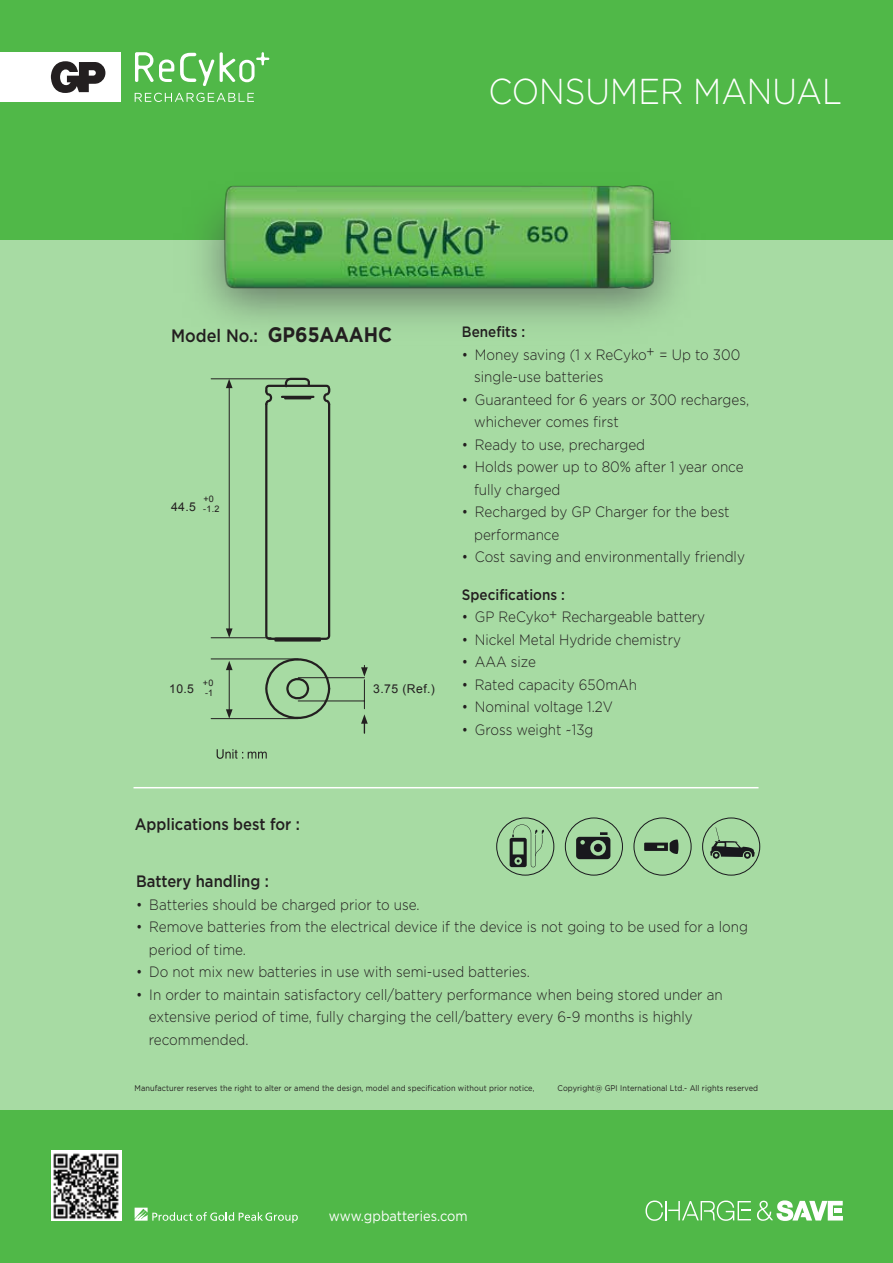
<style>
.page{position:relative;width:893px;height:1263px;background:#50b848}
.page>*{position:absolute;margin:0;border:0;box-sizing:border-box;transform-origin:0 0}
.t1{font:300 36px "Gotham";color:#fff;scale:.9 1}
.t2{font:500 18px "Gotham";color:#231f20;scale:.9 1}
.t3{font:500 16.5px "Gotham";color:#231f20;scale:.9 1}
.t4{font:300 15px/22.5px "Gotham";color:#231f20;scale:.9 1}
.t5{font:500 15px "Gotham";color:#231f20;scale:.9 1}
.t6{font:14.25px "Gotham";color:#fff;scale:.9 1}
.t7{font:12.15px "Arial";letter-spacing:.04em;color:#231f20}
.t8{font:9px "Arial";color:#231f20}
.t9{font:8.25px "Gotham";letter-spacing:.01em;color:#231f20;scale:.9 1}
.s1{font-weight:700;font-size:21px}
</style>
<div class="page">
<div style="left:0;top:240px;width:893px;height:870px;background:#a7dba3"></div>
<svg style="left:645px;top:1200px;width:106px;height:21px"></svg>
<svg style="left:757px;top:1200px;width:86px;height:21px"></svg>
<svg style="left:135px;top:1207px;width:163px;height:16px"></svg>
<svg style="left:135px;top:93px;width:119px;height:9px"></svg>
<svg style="left:220px;top:52px;width:49px;height:30px"></svg>
<svg style="left:180px;top:53px;width:34px;height:33px"></svg>
<svg style="left:135px;top:52px;width:39px;height:30px"></svg>
<div style="left:0;top:52px;width:120px;height:50px;background:#fff"></div>
<svg style="left:51px;top:61px;width:54px;height:32px"></svg>
<svg style="left:576px;top:832px;width:34px;height:27px"></svg>
<svg style="left:644px;top:839px;width:34px;height:15px"></svg>
<svg style="left:510px;top:824px;width:34px;height:43px"></svg>
<svg style="left:710px;top:827px;width:45px;height:32px"></svg>
<div style="left:496px;top:817px;width:58px;height:58px;border:1px solid #19181d;border-radius:50%"></div>
<div style="left:565px;top:817px;width:58px;height:58px;border:1px solid #19181d;border-radius:50%"></div>
<div style="left:633px;top:817px;width:59px;height:58px;border:1px solid #19181d;border-radius:50%"></div>
<div style="left:702px;top:817px;width:58px;height:58px;border:1px solid #19181d;border-radius:50%"></div>
<svg style="left:217px;top:749px;width:50px;height:10px"></svg>
<svg style="left:226px;top:661px;width:7px;height:9px"></svg>
<svg style="left:226px;top:709px;width:7px;height:9px"></svg>
<hr style="left:298px;top:677px;width:66px;height:1px;background:#231f20">
<hr style="left:298px;top:700px;width:66px;height:1px;background:#231f20">
<svg style="left:361px;top:665px;width:7px;height:68px"></svg>
<hr style="left:211px;top:658px;width:87px;height:1px;background:#231f20">
<hr style="left:211px;top:718px;width:87px;height:1px;background:#231f20">
<hr style="left:229px;top:669px;width:1px;height:41px;background:#231f20">
<hr style="left:211px;top:378px;width:87px;height:1px;background:#231f20">
<hr style="left:211px;top:637px;width:60px;height:1px;background:#231f20">
<hr style="left:229px;top:387px;width:1px;height:242px;background:#231f20">
<svg style="left:226px;top:379px;width:7px;height:9px"></svg>
<svg style="left:226px;top:628px;width:7px;height:10px"></svg>
<svg style="left:264px;top:377px;width:68px;height:343px"></svg>
<div style="left:275px;top:638px;width:46px;height:3px;border:2px solid #231f20"></div>
<hr style="left:134px;top:787px;width:624px;height:1px;background:#fff">
<img style="left:51px;top:1150px;width:70px;height:70px">
<img style="left:205px;top:183px;width:481px;height:133px">
<h1 class="t1" style="left:488px;top:72px;width:394px">CONSUMER MANUAL</h1>
<p class="t2" style="left:171px;top:326px;width:247px">Model No.: <span class="s1">GP65AAAHC</span></p>
<p class="t8" style="left:203px;top:493px;width:12px">+0</p>
<p class="t7" style="left:171px;top:498px;width:50px">44.5 <sub>-1.2</sub></p>
<p class="t8" style="left:203px;top:677px;width:12px">+0</p>
<p class="t7" style="left:169px;top:681px;width:26px">10.5</p>
<p class="t7" style="left:373px;top:681px;width:63px">3.75 (Ref.)</p>
<p class="t8" style="left:205px;top:687px;width:10px">-1</p>
<p class="t5" style="left:462px;top:323px;width:72px">Benefits :</p>
<p class="t4" style="left:474px;top:343px;width:297px;text-indent:-12px">• Money saving (1 x ReCyko = Up to 300 single-use batteries</p>
<p class="t4" style="left:474px;top:388px;width:307px;text-indent:-12px">• Guaranteed for 6 years or 300 recharges, whichever comes first</p>
<p class="t4" style="left:462px;top:433px;width:205px">• Ready to use, precharged</p>
<p class="t4" style="left:474px;top:456px;width:301px;text-indent:-12px">• Holds power up to 80% after 1 year once fully charged</p>
<p class="t4" style="left:474px;top:501px;width:285px;text-indent:-12px">• Recharged by GP Charger for the best performance</p>
<p class="t4" style="left:462px;top:546px;width:316px">• Cost saving and environmentally friendly</p>
<p class="t5" style="left:462px;top:586px;width:116px">Specifications :</p>
<p class="t4" style="left:462px;top:606px;width:272px">• GP ReCyko Rechargeable battery</p>
<p class="t4" style="left:462px;top:628px;width:245px">• Nickel Metal Hydride chemistry</p>
<p class="t4" style="left:462px;top:651px;width:84px">• AAA size</p>
<p class="t4" style="left:462px;top:673px;width:196px">• Rated capacity 650mAh</p>
<p class="t4" style="left:462px;top:696px;width:169px">• Nominal voltage 1.2V</p>
<p class="t4" style="left:462px;top:718px;width:148px">• Gross weight ~13g</p>
<p class="t4" style="left:646px;top:341px;width:11px">+</p>
<p class="t4" style="left:549px;top:603px;width:11px">+</p>
<p class="t3" style="left:135px;top:815px;width:185px">Applications best for :</p>
<p class="t3" style="left:136px;top:872px;width:149px">Battery handling :</p>
<p class="t4" style="left:136px;top:893px;width:317px">• Batteries should be charged prior to use.</p>
<p class="t4" style="left:149px;top:915px;width:667px;text-indent:-13px">• Remove batteries from the electrical device if the device is not going to be used for a long period of time.</p>
<p class="t4" style="left:136px;top:960px;width:439px">• Do not mix new batteries in use with semi-used batteries.</p>
<p class="t4" style="left:149px;top:983px;width:639px;text-indent:-13px">• In order to maintain satisfactory cell/battery performance when being stored under an extensive period of time, fully charging the cell/battery every 6-9 months is highly recommended.</p>
<p class="t9" style="left:135px;top:1084px;width:446px">Manufacturer reserves the right to alter or amend the design, model and specification without prior notice,</p>
<p class="t9" style="left:558px;top:1084px;width:224px">Copyright@ GPI International Ltd.- All rights reserved</p>
<p class="t6" style="left:329px;top:1208px;width:156px">www.gpbatteries.com</p>
</div>
